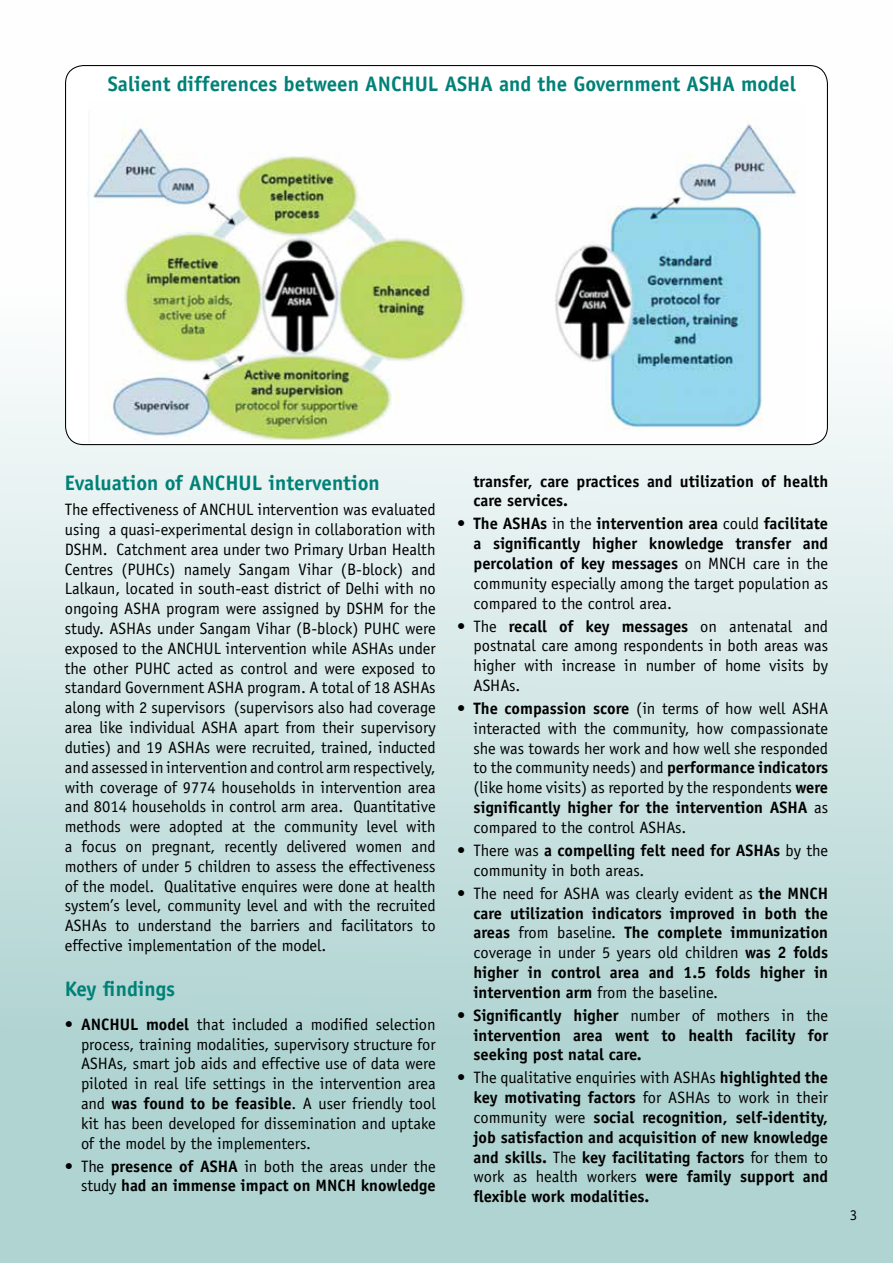
<style>
.page{position:relative;width:893px;height:1263px;background:#fff}
.page>*{position:absolute;margin:0;border:0;box-sizing:border-box;transform-origin:0 0}
.t1{font:700 21px "Officina Sans";color:#008177}
.t2{font:16.5px/19.8px "Officina Sans";color:#000;text-align:justify}
.t3{font:700 16.5px/19.8px "Officina Sans";color:#000;text-align:justify}
.t4{font:15px "Officina Sans";color:#000}
.s1{font-weight:700}
.s2{font-weight:400}
</style>
<div class="page">
<div style="left:0;top:0;width:893px;height:1263px;background:linear-gradient(to bottom,#fff,#a6cfcc)"></div>
<div style="left:66px;top:66px;width:761px;height:379px;background:#fff;border-radius:18px"></div>
<img style="left:88px;top:119px;width:709px;height:323px">
<p class="t1" style="left:108px;top:71px;width:689px">Salient differences between ANCHUL ASHA and the Government ASHA model</p>
<p class="t1" style="left:65px;top:470px;width:317px">Evaluation of ANCHUL intervention</p>
<p class="t2" style="left:65px;top:500px;width:372px">The effectiveness of ANCHUL intervention was evaluated using a quasi-experimental design in collaboration with DSHM. Catchment area under two Primary Urban Health Centres (PUHCs) namely Sangam Vihar (B-block) and Lalkaun, located in south-east district of Delhi with no ongoing ASHA program were assigned by DSHM for the study. ASHAs under Sangam Vihar (B-block) PUHC were exposed to the ANCHUL intervention while ASHAs under the other PUHC acted as control and were exposed to standard Government ASHA program. A total of 18 ASHAs along with 2 supervisors (supervisors also had coverage area like individual ASHA apart from their supervisory duties) and 19 ASHAs were recruited, trained, inducted and assessed in intervention and control arm respectively, with coverage of 9774 households in intervention area and 8014 households in control arm area. Quantitative methods were adopted at the community level with a focus on pregnant, recently delivered women and mothers of under 5 children to assess the effectiveness of the model. Qualitative enquires were done at health system’s level, community level and with the recruited ASHAs to understand the barriers and facilitators to effective implementation of the model.</p>
<p class="t1" style="left:65px;top:976px;width:112px">Key findings</p>
<p class="t2" style="left:81px;top:1014px;width:356px;text-indent:-16px">• <span class="s1">ANCHUL model</span> that included a modified selection process, training modalities, supervisory structure for ASHAs, smart job aids and effective use of data were piloted in real life settings in the intervention area and <span class="s1">was found to be feasible</span>. A user friendly tool kit has been developed for dissemination and uptake of the model by the implementers.</p>
<p class="t3" style="left:65px;top:1156px;width:372px;text-align:right"><span class="s2">• The</span> presence of ASHA <span class="s2">in both the areas under the study</span> had an immense impact on MNCH knowledge</p>
<p class="t3" style="left:473px;top:471px;width:356px">transfer, care practices and utilization of health care services.</p>
<p class="t3" style="left:473px;top:514px;width:356px;text-indent:-16px"><span class="s2">•</span> The ASHAs <span class="s2">in the</span> intervention area <span class="s2">could</span> facilitate a significantly higher knowledge transfer and percolation of key messages <span class="s2">on MNCH care in the community especially among the target population as compared to the control area.</span></p>
<p class="t2" style="left:473px;top:616px;width:356px;text-indent:-16px">• The <span class="s1">recall of key messages</span> on antenatal and postnatal care among respondents in both areas was higher with increase in number of home visits by ASHAs.</p>
<p class="t2" style="left:473px;top:699px;width:356px;text-indent:-16px">• <span class="s1">The compassion score</span> (in terms of how well ASHA interacted with the community, how compassionate she was towards her work and how well she responded to the community needs) and <span class="s1">performance indicators </span>(like home visits) as reported by the respondents <span class="s1">were significantly higher for the intervention ASHA</span> as compared to the control ASHAs.</p>
<p class="t2" style="left:473px;top:840px;width:356px;text-indent:-16px">• There was <span class="s1">a compelling felt need for ASHAs</span> by the community in both areas.</p>
<p class="t3" style="left:473px;top:883px;width:356px;text-indent:-16px"><span class="s2">• The need for ASHA was clearly evident as</span> the MNCH care utilization indicators improved in both the areas <span class="s2">from baseline.</span> The complete immunization <span class="s2">coverage in under 5 years old children</span> was 2 folds higher in control area and 1.5 folds higher in intervention arm <span class="s2">from the baseline.</span></p>
<p class="t3" style="left:473px;top:1005px;width:356px;text-indent:-16px"><span class="s2">•</span> Significantly higher <span class="s2">number of mothers in the </span>intervention area went to health facility for seeking post natal care.</p>
<p class="t3" style="left:473px;top:1068px;width:356px;text-indent:-16px"><span class="s2">• The qualitative enquiries with ASHAs</span> highlighted the key motivating factors <span class="s2">for ASHAs to work in their community were</span> social recognition, self-identity, job satisfaction and acquisition of new knowledge and skills. <span class="s2">The</span> key facilitating factors <span class="s2">for them to work as health workers</span> were family support and flexible work modalities.</p>
<p class="t4" style="left:850px;top:1206px;width:9px">3</p>
</div>
